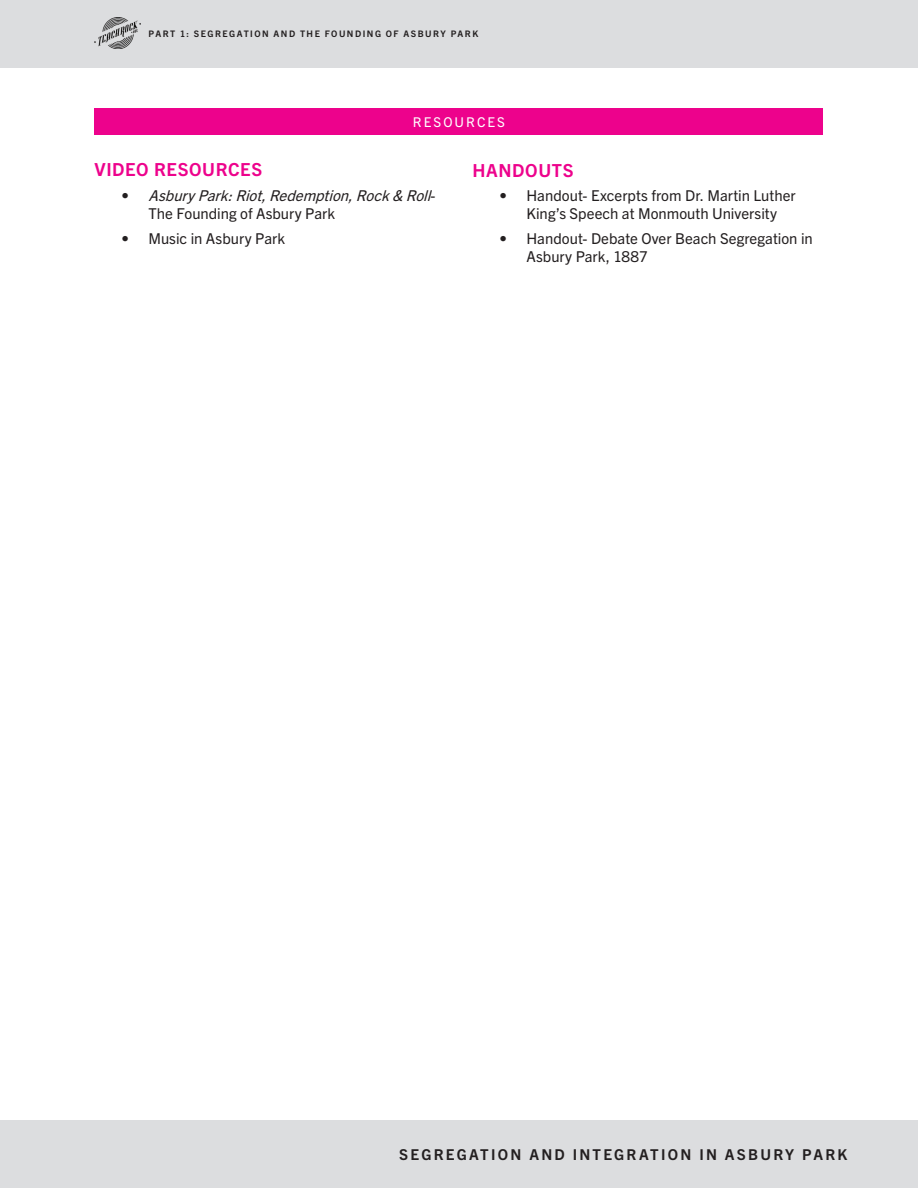
<style>
.page{position:relative;width:918px;height:1188px;background:#fff}
.page>*{position:absolute;margin:0;border:0;box-sizing:border-box;transform-origin:0 0}
.PINK_SECTION_HEADER{font:700 18px "Trade Gothic Next LT Pro";letter-spacing:.035em;color:#ed028c}
.t1{font:15px/18px "Trade Gothic Next LT Pro";color:#231f20;text-align:center}
.t2{font:italic 15px/18px "Trade Gothic Next LT Pro";color:#231f20}
.t3{font:700 15px "Trade Gothic Next LT Pro";letter-spacing:.15em;color:#231f20}
.HEADER_IN_PINK_BAR{font:13.5px "Trade Gothic Next LT Pro";letter-spacing:.15em;color:#fff}
.t4{font:700 9px "Trade Gothic Next LT Pro";letter-spacing:.165em;color:#231f20}
.s1{font-style:normal}
</style>
<div class="page">
<div style="left:0;top:0;width:918px;height:68px;background:#dcdddf"></div>
<img style="left:94px;top:18px;width:46px;height:30px">
<div style="left:0;top:1120px;width:918px;height:68px;background:#dcdddf"></div>
<div style="left:94px;top:108px;width:730px;height:27px;background:#ed028c"></div>
<p class="t4" style="left:148px;top:28px;width:331px">PART 1: SEGREGATION AND THE FOUNDING OF ASBURY PARK</p>
<p class="HEADER_IN_PINK_BAR" style="left:413px;top:112px;width:94px">RESOURCES</p>
<p class="PINK_SECTION_HEADER" style="left:94px;top:157px;width:169px">VIDEO RESOURCES</p>
<p class="t2" style="left:148px;top:185px;width:289px;text-indent:-27px"><span class="s1">•</span> AsburyPark:Riot,Redemption,Rock&amp; Roll<span class="s1">-<br>The Founding of Asbury Park</span></p>
<p class="t1" style="left:122px;top:228px;width:165px">• Music in Asbury Park</p>
<p class="PINK_SECTION_HEADER" style="left:472px;top:157px;width:103px">HANDOUTS</p>
<p class="t1" style="left:500px;top:186px;width:298px">• Handout- Excerpts from Dr. Martin Luther<br>King’s Speech at Monmouth University</p>
<p class="t1" style="left:526px;top:229px;width:288px;text-align:left;text-indent:-27px">• Handout- Debate Over Beach Segregation in<br>Asbury Park, 1887</p>
<p class="t3" style="left:399px;top:1144px;width:449px">SEGREGATION AND INTEGRATION IN ASBURY PARK</p>
</div>
